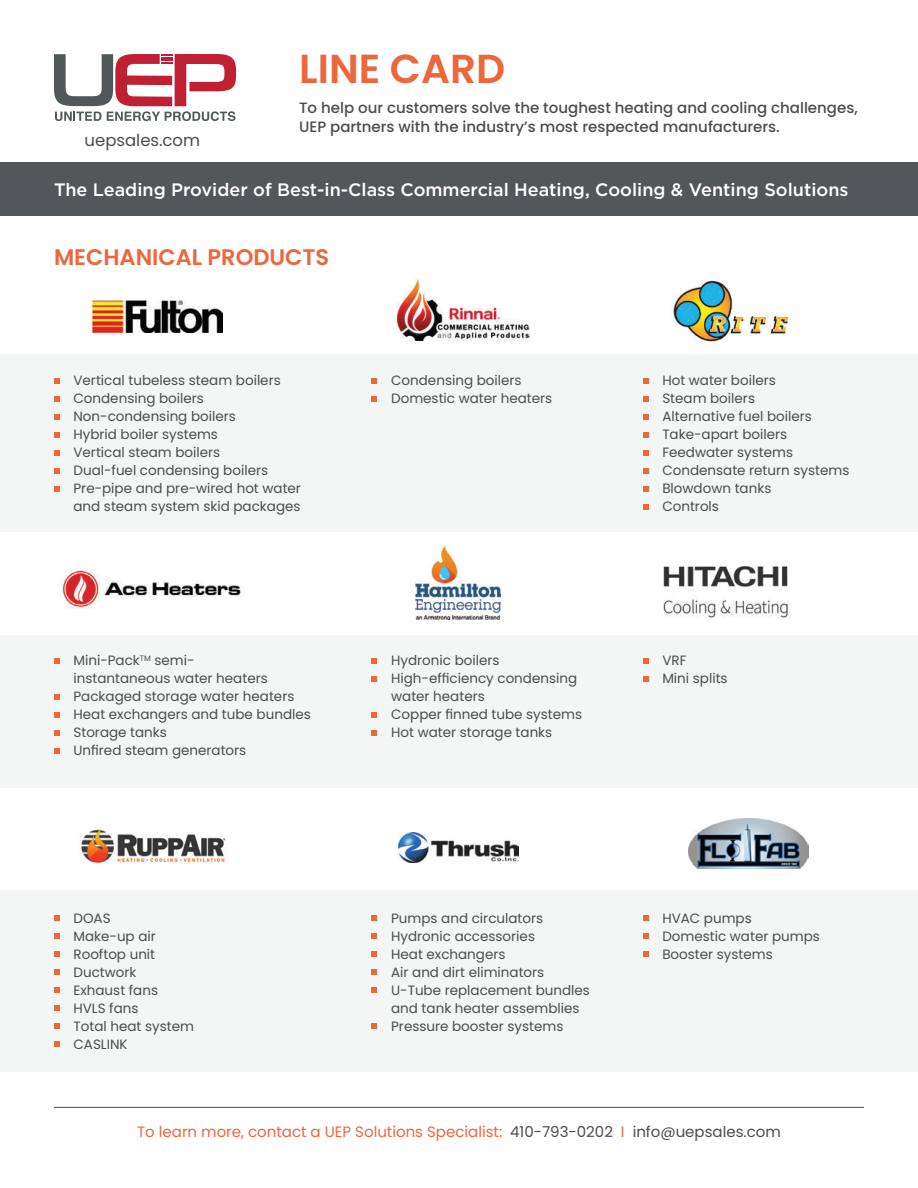
<style>
.page{position:relative;width:918px;height:1188px;background:#fff}
.page>*{position:absolute;margin:0;border:0;box-sizing:border-box;transform-origin:0 0}
.t1{font:600 40.5px "Poppins";color:#ee663c}
.t2{font:600 22.5px "Poppins";color:#ee663c}
.t3{font:500 18px "Gotham";color:#fff}
.t4{font:16.5px "Poppins";color:#4b4c4d}
.t5{font:500 15px/19.5px "Poppins";color:#4b4c4d}
.t6{font:15px "Poppins";color:#ee663c}
.t7{font:13.5px/18px "Poppins";color:#4b4c4d}
.s1{color:#4b4c4d}
</style>
<div class="page">
<img style="left:81px;top:828px;width:145px;height:36px">
<img style="left:673px;top:280px;width:116px;height:62px">
<img style="left:397px;top:279px;width:132px;height:62px">
<svg style="left:54px;top:54px;width:182px;height:67px"></svg>
<div style="left:0;top:635px;width:918px;height:153px;background:#f4f5f5"></div>
<svg style="left:372px;top:658px;width:5px;height:6px"></svg>
<svg style="left:372px;top:676px;width:5px;height:6px"></svg>
<svg style="left:372px;top:712px;width:5px;height:6px"></svg>
<svg style="left:372px;top:730px;width:5px;height:6px"></svg>
<img style="left:60px;top:569px;width:184px;height:40px">
<svg style="left:643px;top:658px;width:5px;height:6px"></svg>
<svg style="left:643px;top:676px;width:5px;height:6px"></svg>
<img style="left:416px;top:546px;width:85px;height:74px">
<div style="left:0;top:355px;width:918px;height:177px;background:#f4f5f5"></div>
<div style="left:0;top:162px;width:918px;height:54px;background:#525759"></div>
<svg style="left:54px;top:378px;width:5px;height:6px"></svg>
<svg style="left:54px;top:396px;width:5px;height:6px"></svg>
<svg style="left:54px;top:414px;width:5px;height:6px"></svg>
<svg style="left:54px;top:432px;width:5px;height:6px"></svg>
<svg style="left:54px;top:450px;width:5px;height:6px"></svg>
<svg style="left:54px;top:468px;width:5px;height:6px"></svg>
<svg style="left:54px;top:486px;width:5px;height:6px"></svg>
<hr style="left:54px;top:1107px;width:810px;height:1px;background:#4b4c4d">
<img style="left:93px;top:300px;width:129px;height:33px">
<svg style="left:54px;top:658px;width:5px;height:6px"></svg>
<svg style="left:54px;top:694px;width:5px;height:6px"></svg>
<svg style="left:54px;top:712px;width:5px;height:6px"></svg>
<svg style="left:54px;top:730px;width:5px;height:6px"></svg>
<svg style="left:54px;top:748px;width:5px;height:6px"></svg>
<svg style="left:372px;top:378px;width:5px;height:6px"></svg>
<svg style="left:372px;top:396px;width:5px;height:6px"></svg>
<img style="left:663px;top:565px;width:128px;height:54px">
<svg style="left:643px;top:378px;width:5px;height:6px"></svg>
<svg style="left:643px;top:396px;width:5px;height:6px"></svg>
<svg style="left:643px;top:414px;width:5px;height:6px"></svg>
<svg style="left:643px;top:432px;width:5px;height:6px"></svg>
<svg style="left:643px;top:450px;width:5px;height:6px"></svg>
<svg style="left:643px;top:468px;width:5px;height:6px"></svg>
<svg style="left:643px;top:486px;width:5px;height:6px"></svg>
<svg style="left:643px;top:504px;width:5px;height:6px"></svg>
<img style="left:689px;top:819px;width:120px;height:49px">
<img style="left:398px;top:833px;width:120px;height:30px">
<div style="left:0;top:890px;width:918px;height:181px;background:#f4f5f5"></div>
<svg style="left:54px;top:916px;width:5px;height:5px"></svg>
<svg style="left:54px;top:934px;width:5px;height:5px"></svg>
<svg style="left:54px;top:952px;width:5px;height:5px"></svg>
<svg style="left:54px;top:970px;width:5px;height:5px"></svg>
<svg style="left:54px;top:988px;width:5px;height:5px"></svg>
<svg style="left:54px;top:1006px;width:5px;height:5px"></svg>
<svg style="left:54px;top:1024px;width:5px;height:5px"></svg>
<svg style="left:54px;top:1042px;width:5px;height:5px"></svg>
<svg style="left:372px;top:916px;width:5px;height:5px"></svg>
<svg style="left:372px;top:934px;width:5px;height:5px"></svg>
<svg style="left:372px;top:952px;width:5px;height:5px"></svg>
<svg style="left:372px;top:970px;width:5px;height:5px"></svg>
<svg style="left:372px;top:988px;width:5px;height:5px"></svg>
<svg style="left:372px;top:1024px;width:5px;height:5px"></svg>
<svg style="left:643px;top:916px;width:5px;height:5px"></svg>
<svg style="left:643px;top:934px;width:5px;height:5px"></svg>
<svg style="left:643px;top:952px;width:5px;height:5px"></svg>
<p class="t4" style="left:85px;top:130px;width:117px">uepsales.com</p>
<h1 class="t1" style="left:299px;top:45px;width:207px">LINE CARD</h1>
<p class="t5" style="left:299px;top:99px;width:560px">To help our customers solve the toughest heating and cooling challenges,<br>UEP partners with the industry’s most respected manufacturers.</p>
<h3 class="t3" style="left:54px;top:181px;width:796px">The Leading Provider of Best-in-Class Commercial Heating, Cooling &amp; Venting Solutions</h3>
<h2 class="t2" style="left:54px;top:244px;width:277px">MECHANICAL PRODUCTS</h2>
<p class="t7" style="left:73px;top:372px;width:229px">Vertical tubeless steam boilers<br>Condensing boilers<br>Non-condensing boilers<br>Hybrid boiler systems<br>Vertical steam boilers<br>Dual-fuel condensing boilers<br>Pre-pipe and pre-wired hot water and steam system skid packages</p>
<p class="t7" style="left:73px;top:651px;width:239px">Mini-Pack<sup>TM</sup> semi-<br>instantaneous water heaters<br>Packaged storage water heaters<br>Heat exchangers and tube bundles<br>Storage tanks<br>Unfired steam generators</p>
<p class="t7" style="left:391px;top:373px;width:163px">Condensing boilers<br>Domestic water heaters</p>
<p class="t7" style="left:662px;top:373px;width:189px">Hot water boilers<br>Steam boilers<br>Alternative fuel boilers<br>Take-apart boilers<br>Feedwater systems<br>Condensate return systems<br>Blowdown tanks<br>Controls</p>
<p class="t7" style="left:391px;top:653px;width:192px">Hydronic boilers<br>High-efficiency condensing water heaters<br>Copper finned tube systems<br>Hot water storage tanks</p>
<p class="t7" style="left:662px;top:653px;width:67px">VRF<br>Mini splits</p>
<p class="t7" style="left:73px;top:909px;width:122px">DOAS<br>Make-up air<br>Rooftop unit<br>Ductwork<br>Exhaust fans<br>HVLS fans<br>Total heat system<br>CASLINK</p>
<p class="t7" style="left:391px;top:909px;width:200px">Pumps and circulators<br>Hydronic accessories<br>Heat exchangers<br>Air and dirt eliminators<br>U-Tube replacement bundles and tank heater assemblies<br>Pressure booster systems</p>
<p class="t7" style="left:662px;top:909px;width:159px">HVAC pumps<br>Domestic water pumps<br>Booster systems</p>
<p class="t6" style="left:137px;top:1123px;width:645px">To learn more, contact a UEP Solutions Specialist: <span class="s1">410-793-0202</span> I <span class="s1">info@uepsales.com</span></p>
</div>
